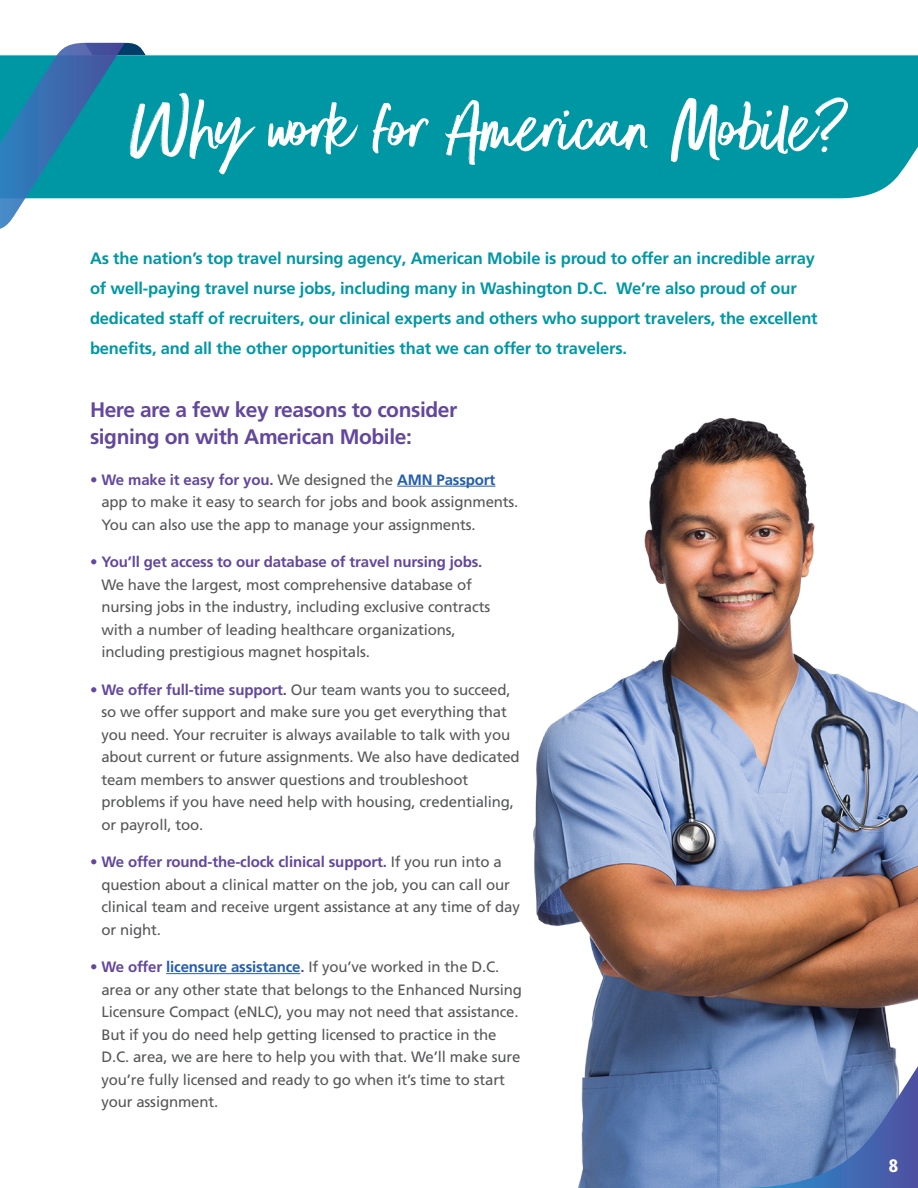
<style>
.page{position:relative;width:918px;height:1188px;background:#fff}
.page>*{position:absolute;margin:0;border:0;box-sizing:border-box;transform-origin:0 0}
.t1{font:82.5px "Better Times";letter-spacing:-.01em;color:#fff}
.City_Guide_-_Body_Su{font:700 21px/27px "Frutiger LT Pro";letter-spacing:-.02em;color:#63479d}
.t2{font:900 condensed 18px "Frutiger LT Pro";color:#fff}
.City_Guide_-_Section{font:700 16.5px/30px "Frutiger LT Pro";letter-spacing:-.01em;color:#0097a4}
.CityGuide_-_Bullet_C{font:15px/22.5px "Frutiger LT Pro";letter-spacing:-.01em;color:#565759}
.s1{font-weight:700;color:#63479d}
.s2{font-weight:700;color:#245eac}
</style>
<div class="page">
<img style="left:476px;top:417px;width:442px;height:771px">
<hr style="left:397px;top:486px;width:98px;height:1px;background:#245eac">
<hr style="left:166px;top:973px;width:134px;height:1px;background:#245eac">
<div style="left:146px;top:55px;width:772px;height:143px;background:#0097a4"></div>
<svg style="left:0;top:43px;width:146px;height:186px"></svg>
<svg style="left:740px;top:1066px;width:178px;height:122px;background:#6d88be"></svg>
<p class="t1" style="left:130px;top:83px;width:720px">Why work for American Mobile?</p>
<p class="City_Guide_-_Section" style="left:90px;top:244px;width:729px">As the nation’s top travel nursing agency, American Mobile is proud to offer an incredible array of well-paying travel nurse jobs, including many in Washington D.C. We’re also proud of our dedicated staff of recruiters, our clinical experts and others who support travelers, the excellent benefits, and all the other opportunities that we can offer to travelers.</p>
<p class="City_Guide_-_Body_Su" style="left:90px;top:396px;width:369px">Here are a few key reasons to consider signing on with American Mobile:</p>
<p class="CityGuide_-_Bullet_C" style="left:101px;top:468px;width:419px;text-indent:-11px"><span class="s1">• We make it easy for you.</span> We designed the <span class="s2">AMN Passport </span>app to make it easy to search for jobs and book assignments.<br>You can also use the app to manage your assignments.</p>
<p class="CityGuide_-_Bullet_C" style="left:101px;top:551px;width:390px;text-indent:-11px"><span class="s1">• You’ll get access to our database of travel nursing jobs.<br></span>We have the largest, most comprehensive database of nursing jobs in the industry, including exclusive contracts with a number of leading healthcare organizations, including prestigious magnet hospitals.</p>
<p class="CityGuide_-_Bullet_C" style="left:101px;top:678px;width:420px;text-indent:-11px"><span class="s1">• We offer full-time support.</span> Our team wants you to succeed, so we offer support and make sure you get everything that you need. Your recruiter is always available to talk with you about current or future assignments. We also have dedicated team members to answer questions and troubleshoot problems if you have need help with housing, credentialing, or payroll, too.</p>
<p class="CityGuide_-_Bullet_C" style="left:101px;top:851px;width:420px;text-indent:-11px"><span class="s1">• We offer round-the-clock clinical support.</span> If you run into a question about a clinical matter on the job, you can call our clinical team and receive urgent assistance at any time of day or night.</p>
<p class="CityGuide_-_Bullet_C" style="left:101px;top:956px;width:422px;text-indent:-11px"><span class="s1">• We offer</span> <span class="s2">licensure assistance</span><span class="s1">.</span> If you’ve worked in the D.C. area or any other state that belongs to the Enhanced Nursing Licensure Compact (eNLC), you may not need that assistance.<br>But if you do need help getting licensed to practice in the D.C. area, we are here to help you with that. We’ll make sure you’re fully licensed and ready to go when it’s time to start your assignment.</p>
<p class="t2" style="left:889px;top:1155px;width:11px">8</p>
</div>
